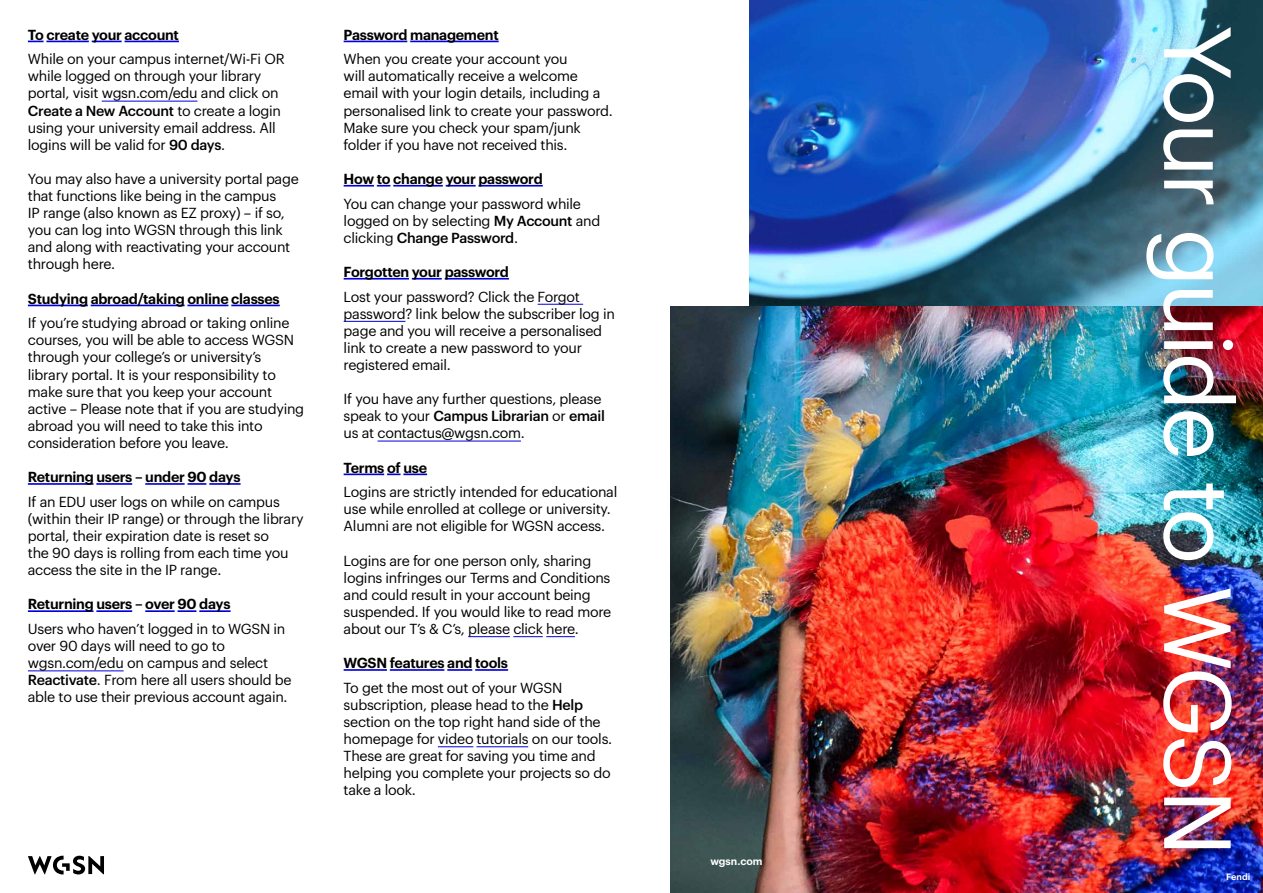
<style>
.page{position:relative;width:1263px;height:893px;background:#fff}
.page>*{position:absolute;margin:0;border:0;box-sizing:border-box;transform-origin:0 0}
.t1{font:93px "Graphik";letter-spacing:-.05em;color:#fff}
.t2{font:14.25px/17.1px "Graphik";letter-spacing:-.02em;color:#000}
.t3{font:600 14.25px "Graphik";letter-spacing:-.02em;color:#000}
.t4{font:600 10.5px "Graphik";letter-spacing:.005em;color:#fff}
.t5{font:600 9px "Graphik";letter-spacing:.005em;color:#fff}
.s1{font-weight:500}
</style>
<div class="page">
<img style="left:750px;top:0;width:513px;height:307px">
<img style="left:671px;top:307px;width:592px;height:586px">
<svg style="left:28px;top:41px;width:16px;height:1px"></svg>
<hr style="left:46px;top:41px;width:43px;height:1px;background:#00d">
<hr style="left:92px;top:41px;width:30px;height:1px;background:#00d">
<hr style="left:125px;top:41px;width:54px;height:1px;background:#00d">
<hr style="left:102px;top:101px;width:95px;height:1px;background:#00d">
<hr style="left:28px;top:305px;width:60px;height:1px;background:#00d">
<hr style="left:91px;top:305px;width:94px;height:1px;background:#00d">
<hr style="left:187px;top:305px;width:41px;height:1px;background:#00d">
<hr style="left:231px;top:305px;width:49px;height:1px;background:#00d">
<hr style="left:28px;top:483px;width:66px;height:2px;background:#00d">
<hr style="left:96px;top:483px;width:36px;height:2px;background:#00d">
<hr style="left:145px;top:483px;width:40px;height:2px;background:#00d">
<svg style="left:187px;top:483px;width:19px;height:2px"></svg>
<hr style="left:209px;top:483px;width:32px;height:2px;background:#00d">
<hr style="left:28px;top:610px;width:66px;height:2px;background:#00d">
<hr style="left:96px;top:610px;width:36px;height:2px;background:#00d">
<hr style="left:145px;top:610px;width:30px;height:2px;background:#00d">
<svg style="left:177px;top:610px;width:19px;height:2px"></svg>
<hr style="left:199px;top:610px;width:32px;height:2px;background:#00d">
<hr style="left:28px;top:670px;width:96px;height:1px;background:#00d">
<hr style="left:344px;top:41px;width:63px;height:1px;background:#00d">
<hr style="left:410px;top:41px;width:89px;height:1px;background:#00d">
<hr style="left:344px;top:185px;width:30px;height:2px;background:#00d">
<svg style="left:377px;top:185px;width:13px;height:2px"></svg>
<hr style="left:393px;top:185px;width:50px;height:2px;background:#00d">
<hr style="left:446px;top:185px;width:30px;height:2px;background:#00d">
<hr style="left:478px;top:185px;width:65px;height:2px;background:#00d">
<hr style="left:344px;top:278px;width:65px;height:2px;background:#00d">
<hr style="left:412px;top:278px;width:30px;height:2px;background:#00d">
<hr style="left:445px;top:278px;width:64px;height:2px;background:#00d">
<hr style="left:538px;top:304px;width:45px;height:1px;background:#00d">
<hr style="left:344px;top:321px;width:61px;height:1px;background:#00d">
<hr style="left:378px;top:441px;width:143px;height:1px;background:#00d">
<hr style="left:344px;top:473px;width:40px;height:2px;background:#00d">
<svg style="left:387px;top:473px;width:13px;height:2px"></svg>
<hr style="left:403px;top:473px;width:24px;height:2px;background:#00d">
<hr style="left:468px;top:636px;width:42px;height:1px;background:#00d">
<hr style="left:513px;top:636px;width:30px;height:1px;background:#00d">
<svg style="left:546px;top:636px;width:29px;height:1px"></svg>
<hr style="left:344px;top:669px;width:43px;height:2px;background:#00d">
<hr style="left:390px;top:669px;width:54px;height:2px;background:#00d">
<hr style="left:447px;top:669px;width:25px;height:2px;background:#00d">
<hr style="left:475px;top:669px;width:33px;height:2px;background:#00d">
<hr style="left:438px;top:746px;width:35px;height:1px;background:#00d">
<hr style="left:476px;top:746px;width:52px;height:1px;background:#00d">
<svg style="left:28px;top:856px;width:76px;height:18px"></svg>
<p class="t3" style="left:28px;top:24px;width:153px">To create your account</p>
<h1 class="t1" style="left:1267px;top:25px;width:833px;rotate:90deg">Your guide to WGSN</h1>
<p class="t3" style="left:344px;top:24px;width:157px">Password management</p>
<p class="t2" style="left:344px;top:49px;width:271px">When you create your account you<br>will automatically receive a welcome email with your login details, including a personalised link to create your password.<br>Make sure you check your spam/junk folder if you have not received this.</p>
<p class="t3" style="left:344px;top:168px;width:201px">How to change your password</p>
<p class="t2" style="left:344px;top:194px;width:258px">You can change your password while logged on by selecting <span class="s1">My Account</span> and clicking <span class="s1">Change Password</span>.</p>
<p class="t3" style="left:344px;top:261px;width:167px">Forgotten your password</p>
<p class="t2" style="left:344px;top:287px;width:273px">Lost your password? Click the Forgot password? link below the subscriber log in page and you will receive a personalised link to create a new password to your registered email.</p>
<p class="t2" style="left:344px;top:389px;width:263px">If you have any further questions, please speak to your <span class="s1">Campus Librarian</span> or <span class="s1">email </span>us at contactus@wgsn.com.</p>
<p class="t3" style="left:344px;top:456px;width:85px">Terms of use</p>
<p class="t2" style="left:344px;top:482px;width:275px">Logins are strictly intended for educational use while enrolled at college or university.<br>Alumni are not eligible for WGSN access.</p>
<p class="t2" style="left:344px;top:551px;width:269px">Logins are for one person only, sharing logins infringes our Terms and Conditions and could result in your account being suspended. If you would like to read more about our T’s &amp; C’s, please click here.</p>
<p class="t3" style="left:344px;top:652px;width:166px">WGSN features and tools</p>
<p class="t2" style="left:344px;top:678px;width:270px">To get the most out of your WGSN subscription, please head to the <span class="s1">Help </span>section on the top right hand side of the homepage for video tutorials on our tools.<br>These are great for saving you time and helping you complete your projects so do take a look.</p>
<p class="t2" style="left:28px;top:49px;width:258px">While on your campus internet/Wi-Fi OR while logged on through your library portal, visit wgsn.com/edu and click on <span class="s1">Create a New Account</span> to create a login using your university email address. All logins will be valid for <span class="s1">90 days</span>.</p>
<p class="t2" style="left:28px;top:169px;width:272px">You may also have a university portal page that functions like being in the campus<br>IP range (also known as EZ proxy) – if so, you can log into WGSN through this link and along with reactivating your account through here.</p>
<p class="t3" style="left:28px;top:288px;width:253px">Studying abroad/taking online classes</p>
<p class="t2" style="left:28px;top:313px;width:278px">If you’re studying abroad or taking online courses, you will be able to access WGSN through your college’s or university’s library portal. It is your responsibility to make sure that you keep your account active – Please note that if you are studying abroad you will need to take this into consideration before you leave.</p>
<p class="t3" style="left:28px;top:466px;width:214px">Returning users – under 90 days</p>
<p class="t2" style="left:28px;top:492px;width:277px">If an EDU user logs on while on campus (within their IP range) or through the library portal, their expiration date is reset so<br>the 90 days is rolling from each time you access the site in the IP range.</p>
<p class="t3" style="left:28px;top:593px;width:204px">Returning users – over 90 days</p>
<p class="t2" style="left:28px;top:619px;width:265px">Users who haven’t logged in to WGSN in over 90 days will need to go to wgsn.com/edu on campus and select <span class="s1">Reactivate</span>. From here all users should be able to use their previous account again.</p>
<p class="t4" style="left:710px;top:853px;width:54px">wgsn.com</p>
<p class="t5" style="left:1226px;top:870px;width:26px">Fendi</p>
</div>
